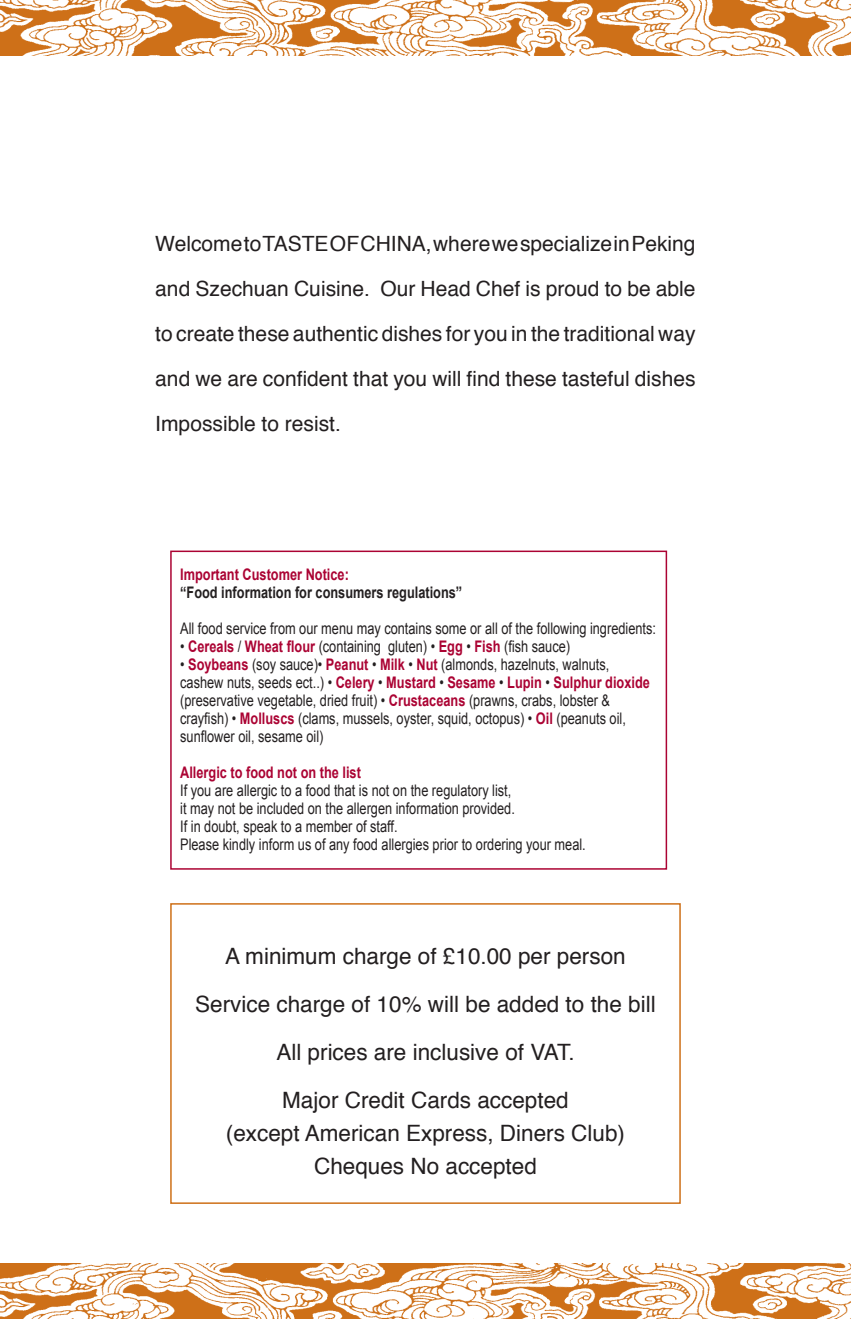
<style>
.page{position:relative;width:851px;height:1319px;background:#fff}
.page>*{position:absolute;margin:0;border:0;box-sizing:border-box;transform-origin:0 0}
.t1{font:22.5px/48px "Helvetica";color:#231f20;text-align:center}
.t2{font:21px/45px "Helvetica";color:#231f20;text-align:justify}
.t3{font:15.9px/18px "Arial";color:#231f20;scale:.8 1}
.t4{font:700 15.9px "Arial";color:#ab0333;scale:.8 1}
.t5{font:700 15.9px "Arial";color:#231f20;scale:.8 1}
.s1{font-weight:700;color:#ab0333}
</style>
<div class="page">
<img style="left:0;top:0;width:850px;height:55px">
<img style="left:0;top:1263px;width:850px;height:55px">
<div style="left:170px;top:903px;width:510px;height:300px;border:2px solid #ce7018"></div>
<div style="left:170px;top:550px;width:497px;height:319px;border:2px solid #ab0333"></div>
<p class="t2" style="left:155px;top:221px;width:541px">Welcome to TASTE OF CHINA, where we specialize in Peking and Szechuan Cuisine. Our Head Chef is proud to be able to create these authentic dishes for you in the traditional way and we are confident that you will find these tasteful dishes Impossible to resist.</p>
<p class="t4" style="left:180px;top:563px;width:212px">Important Customer Notice:</p>
<p class="t5" style="left:180px;top:581px;width:354px">“Food information for consumers regulations”</p>
<p class="t3" style="left:180px;top:619px;width:596px">All food service from our menu may contains some or all of the following ingredients:</p>
<p class="t3" style="left:180px;top:637px;width:489px">• <span class="s1">Cereals</span> / <span class="s1">Wheat flour</span> (containing gluten) • <span class="s1">Egg</span> • <span class="s1">Fish</span> (fish sauce)</p>
<p class="t3" style="left:180px;top:655px;width:588px">• <span class="s1">Soybeans</span> (soy sauce)• <span class="s1">Peanut</span> • <span class="s1">Milk</span> • <span class="s1">Nut</span> (almonds, hazelnuts, walnuts, cashew nuts, seeds ect..) • <span class="s1">Celery</span> • <span class="s1">Mustard</span> • <span class="s1">Sesame</span> • <span class="s1">Lupin</span> • <span class="s1">Sulphur dioxide </span>(preservative vegetable, dried fruit) • <span class="s1">Crustaceans</span> (prawns, crabs, lobster &amp; crayfish) • <span class="s1">Molluscs</span> (clams, mussels, oyster, squid, octopus) • <span class="s1">Oil</span> (peanuts oil, sunflower oil, sesame oil)</p>
<p class="t4" style="left:180px;top:761px;width:227px">Allergic to food not on the list</p>
<p class="t3" style="left:180px;top:781px;width:508px">If you are allergic to a food that is not on the regulatory list,<br>it may not be included on the allergen information provided.<br>If in doubt, speak to a member of staff.<br>Please kindly inform us of any food allergies prior to ordering your meal.</p>
<h1 class="t1" style="left:195px;top:932px;width:462px">A minimum charge of £10.00 per person Service charge of 10% will be added to the bill All prices are inclusive of VAT.<br>Major Credit Cards accepted</h1>
<h1 class="t1" style="left:226px;top:1117px;width:400px;line-height:33px">(except American Express, Diners Club)<br>Cheques No accepted</h1>
</div>
